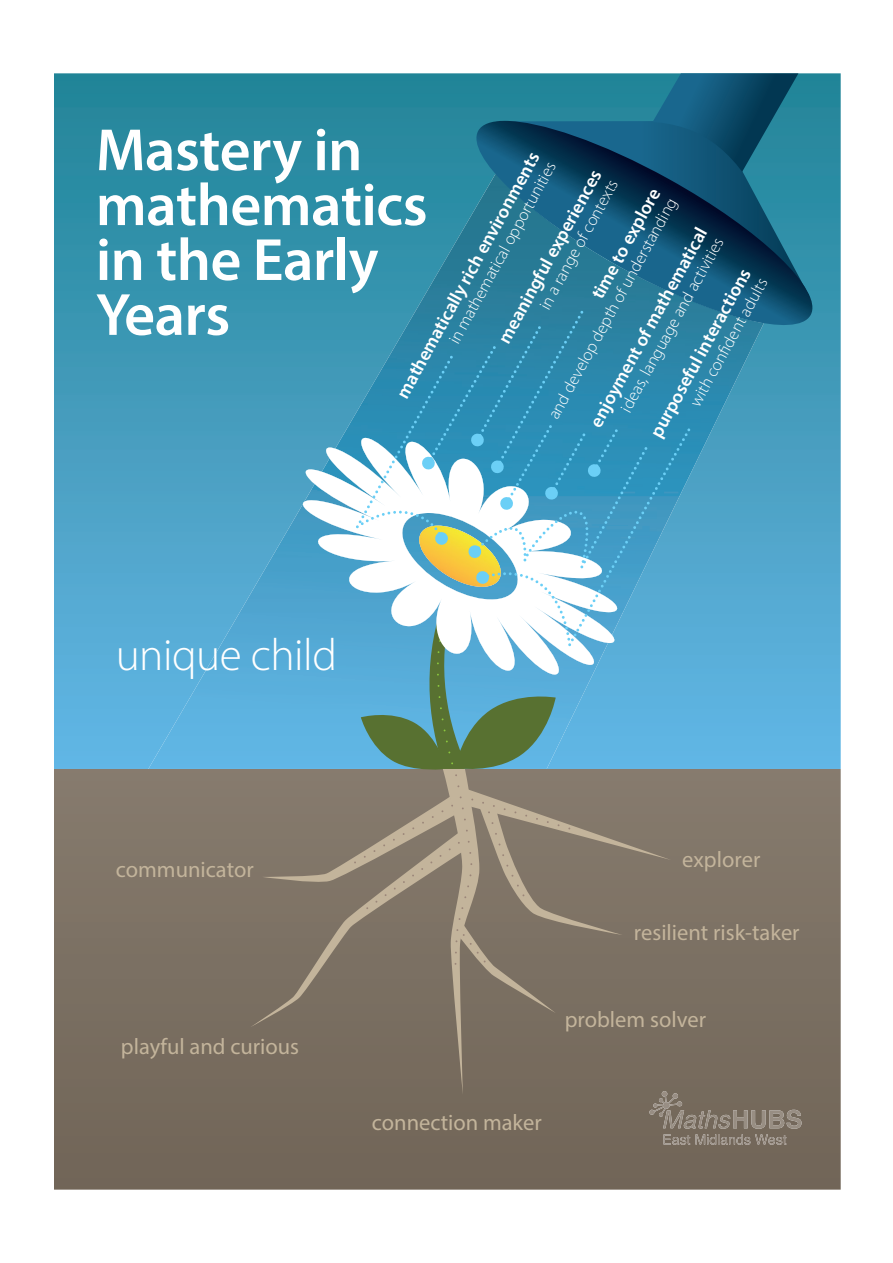
<style>
.page{position:relative;width:893px;height:1263px;background:#fff}
.page>*{position:absolute;margin:0;border:0;box-sizing:border-box;transform-origin:0 0}
.t1{font:600 60px/54.9px "Myriad Pro";letter-spacing:-.01em;color:#fff}
.t2{font:300 45.3px "Myriad Pro";letter-spacing:-.01em;color:#fff}
.t3{font:22.5px "Myriad Pro";color:#c3b49b}
.t4{font:600 18.75px "Myriad Pro";color:#fff}
.t5{font:300 16.8px "Myriad Pro";color:#fff}
</style>
<div class="page">
<img style="left:54px;top:73px;width:787px;height:1116px">
<img style="left:148px;top:504px;width:102px;height:265px">
<img style="left:304px;top:173px;width:460px;height:462px">
<svg style="left:465px;top:121px;width:359px;height:218px;background:#1a6280"></svg>
<svg style="left:652px;top:73px;width:146px;height:99px;background:#145e7c"></svg>
<svg style="left:250px;top:311px;width:440px;height:784px;background:#72969f"></svg>
<img style="left:663px;top:1110px;width:21px;height:18px">
<img style="left:684px;top:1115px;width:12px;height:14px">
<img style="left:698px;top:1110px;width:19px;height:18px">
<img style="left:718px;top:1115px;width:12px;height:14px">
<img style="left:733px;top:1110px;width:15px;height:18px">
<img style="left:751px;top:1110px;width:15px;height:19px">
<img style="left:769px;top:1110px;width:15px;height:18px">
<img style="left:787px;top:1110px;width:14px;height:19px">
<img style="left:649px;top:1091px;width:33px;height:26px">
<svg style="left:663px;top:1134px;width:123px;height:11px"></svg>
<h1 class="t1" style="left:96px;top:121px;width:333px">Mastery in mathematics in the Early<br>Years</h1>
<p class="t4" style="left:390px;top:391px;width:279px;rotate:-61deg">mathematically rich environments</p>
<p class="t5" style="left:445px;top:338px;width:206px;rotate:-61deg">in mathematical opportunities</p>
<p class="t4" style="left:492px;top:336px;width:196px;rotate:-61deg">meaningful experiences</p>
<p class="t5" style="left:535px;top:303px;width:147px;rotate:-61deg">in a range of contexts</p>
<p class="t4" style="left:586px;top:291px;width:125px;rotate:-61deg">time to explore</p>
<p class="t5" style="left:544px;top:413px;width:251px;rotate:-61deg">and develop depth of understanding</p>
<p class="t4" style="left:584px;top:420px;width:226px;rotate:-61deg">enjoyment of mathematical</p>
<p class="t5" style="left:616px;top:406px;width:198px;rotate:-61deg">ideas, language and activities</p>
<p class="t4" style="left:644px;top:430px;width:191px;rotate:-61deg">purposeful interactions</p>
<p class="t5" style="left:686px;top:400px;width:145px;rotate:-61deg">with confi dent adults</p>
<h2 class="t2" style="left:116px;top:630px;width:223px">unique child</h2>
<h3 class="t3" style="left:116px;top:855px;width:140px">communicator</h3>
<h3 class="t3" style="left:121px;top:1032px;width:180px">playful and curious</h3>
<h3 class="t3" style="left:682px;top:845px;width:80px">explorer</h3>
<h3 class="t3" style="left:634px;top:919px;width:167px">resilient risk-taker</h3>
<h3 class="t3" style="left:565px;top:1006px;width:143px">problem solver</h3>
<h3 class="t3" style="left:372px;top:1108px;width:172px">connection maker</h3>
</div>
